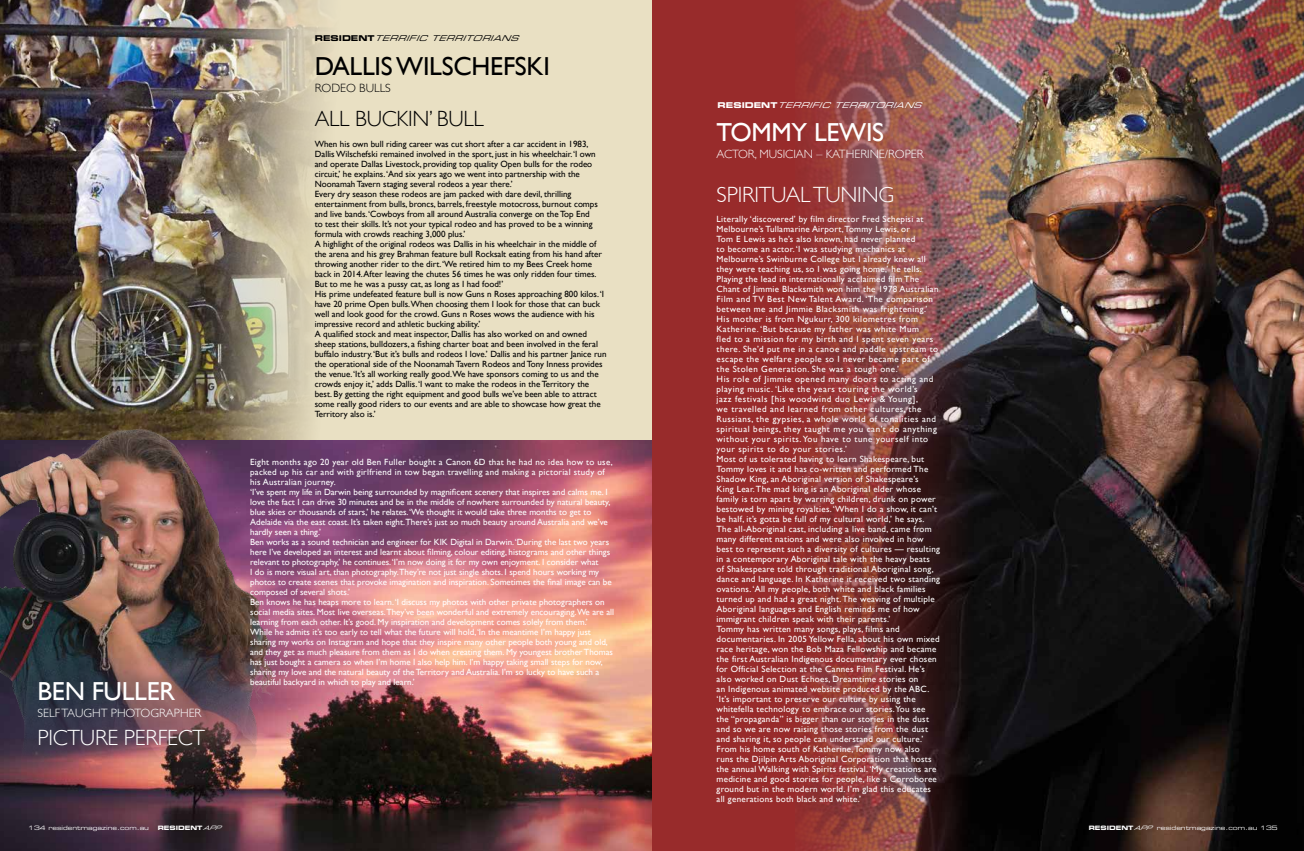
<style>
.page{position:relative;width:1304px;height:851px;background:#fff}
.page>*{position:absolute;margin:0;border:0;box-sizing:border-box;transform-origin:0 0}
.t1{font:26px "Gill Sans";letter-spacing:-.01em;color:#fff}
.t2{font:26px "Gill Sans";letter-spacing:-.01em;color:#000}
.t3{font:300 22px "Gill Sans";letter-spacing:-.01em;color:#fff}
.t4{font:300 22px "Gill Sans";letter-spacing:-.01em;color:#000}
.t5{font:300 12px "Gill Sans";color:#fff}
.t6{font:300 12px "Gill Sans";color:#000}
.t7{font:9px/10px "Gill Sans";letter-spacing:.03em;color:#fff}
.t8{font:9px/10px "Gill Sans";color:#000}
.t9{font:9px/10px "Gill Sans";color:#fff}
.t10{font:italic 8px "Eurostile LT Std Ex 2";color:#000}
.t11{font:italic 8px "Eurostile LT Std Ex 2";color:#fff}
.t12{font:6px "Eurostile LT Std Ex 2";color:#fff}
.t13{font:6px "Eurostile LT Std Bold Ex 2";color:#fff}
.s1{font-family:"Eurostile LT Std Bold Ex 2";font-style:normal}
.s2{font-family:"Eurostile LT Std Ex 2";font-style:italic}
.s3{font-family:"Eurostile LT Std Bold Ex 2"}
.s4{font-style:italic}
</style>
<div class="page">
<img style="left:0;top:0;width:652px;height:850px">
<img style="left:84px;top:0;width:568px;height:439px">
<div style="left:652px;top:0;width:421px;height:850px;background:#982b2b"></div>
<img style="left:795px;top:0;width:509px;height:850px">
<img style="left:0;top:405px;width:303px;height:440px">
<h1 class="t1" style="left:38px;top:676px;width:139px">BEN FULLER</h1>
<h3 class="t5" style="left:38px;top:703px;width:165px">SELF TAUGHT PHOTOGRAPHER</h3>
<h2 class="t3" style="left:38px;top:720px;width:169px">PICTURE PERFECT</h2>
<p class="t10" style="left:315px;top:33px;width:210px"><span class="s1">R E S I D E N T</span> TERRIFICTERRITORIANS</p>
<h1 class="t2" style="left:315px;top:51px;width:237px">DALLIS WILSCHEFSKI</h1>
<h3 class="t6" style="left:315px;top:79px;width:78px">RODEO BULLS</h3>
<h2 class="t4" style="left:315px;top:102px;width:171px">ALL BUCKIN’ BULL</h2>
<p class="t8" style="left:315px;top:139px;width:293px">When his own bull riding career was cut short after a car accident in 1983, Dallis Wilschefski remained involved in the sport, just in his wheelchair. ‘I own and operate Dallas Livestock, providing top quality Open bulls for the rodeo circuit,’ he explains. ‘And six years ago we went into partnership with the Noonamah Tavern staging several rodeos a year there.’<br>Every dry season these rodeos are jam packed with dare devil, thrilling entertainment from bulls, broncs, barrels, freestyle motocross, burnout comps and live bands. ‘Cowboys from all around Australia converge on the Top End<br>to test their skills. It’s not your typical rodeo and has proved to be a winning formula with crowds reaching 3,000 plus.’<br>A highlight of the original rodeos was Dallis in his wheelchair in the middle of the arena and his grey Brahman feature bull Rocksalt eating from his hand after throwing another rider to the dirt. ‘We retired him to my Bees Creek home back in 2014. After leaving the chutes 56 times he was only ridden four times.<br>But to me he was a pussy cat, as long as I had food!’<br>His prime undefeated feature bull is now Guns n Roses approaching 800 kilos. ‘I have 20 prime Open bulls.When choosing them I look for those that can buck well and look good for the crowd. Guns n Roses wows the audience with his impressive record and athletic bucking ability.’<br>A qualified stock and meat inspector, Dallis has also worked on and owned sheep stations, bulldozers, a fishing charter boat and been involved in the feral buffalo industry. ‘But it’s bulls and rodeos I love.’ Dallis and his partner Janice run the operational side of the Noonamah Tavern Rodeos and Tony Inness provides the venue. ‘It’s all working really good.We have sponsors coming to us and the crowds enjoy it,’ adds Dallis. ‘I want to make the rodeos in the Territory the best. By getting the right equipment and good bulls we’ve been able to attract some really good riders to our events and are able to showcase how great the Territory also is.’</p>
<p class="t9" style="left:250px;top:457px;width:365px">Eight months ago 20 year old Ben Fuller bought a Canon 6D that he had no idea how to use, packed up his car and with girlfriend in tow began travelling and making a pictorial study of his Australian journey.<br>‘I’ve spent my life in Darwin being surrounded by magnificent scenery that inspires and calms me. I love the fact I can drive 30 minutes and be in the middle of nowhere surrounded by natural beauty, blue skies or thousands of stars,’ he relates. ‘We thought it would take three months to get to Adelaide via the east coast. It’s taken eight.There’s just so much beauty around Australia and we’ve hardly seen a thing.’<br>Ben works as a sound technician and engineer for KIK Digital in Darwin. ‘During the last two years here I’ve developed an interest and learnt about filming, colour editing, histograms and other things relevant to photography,’ he continues. ‘I’m now doing it for my own enjoyment. I consider what<br>I do is more visual art, than photography.They’re not just single shots. I spend hours working my photos to create scenes that provoke imagination and inspiration. Sometimes the final image can be composed of several shots.’<br>Ben knows he has heaps more to learn. ‘I discuss my photos with other private photographers on social media sites. Most live overseas.They’ve been wonderful and extremely encouraging.We are all learning from each other. It’s good. My inspiration and development comes solely from them.’<br>While he admits it’s too early to tell what the future will hold, ‘In the meantime I’m happy just sharing my works on Instagram and hope that they inspire many other people both young and old, and they get as much pleasure from them as I do when creating them. My youngest brother Thomas has just bought a camera so when I’m home I also help him. I’m happy taking small steps for now, sharing my love and the natural beauty of the Territory and Australia. I’m so lucky to have such a beautiful backyard in which to play and learn.’</p>
<p class="t12" style="left:28px;top:823px;width:122px">134 residentmagazine.com.au</p>
<p class="t13" style="left:158px;top:823px;width:69px">RESIDENT<span class="s2">APP</span></p>
<p class="t11" style="left:718px;top:99px;width:210px"><span class="s1">R E S I D E N T</span> TERRIFICTERRITORIANS</p>
<h1 class="t1" style="left:717px;top:116px;width:169px">TOMMY LEWIS</h1>
<h3 class="t5" style="left:717px;top:144px;width:209px">ACTOR, MUSICIAN – KATHERINE/ROPER</h3>
<h2 class="t3" style="left:717px;top:177px;width:179px">SPIRITUAL TUNING</h2>
<p class="t7" style="left:717px;top:213px;width:225px">Literally ‘discovered’ by film director Fred Schepisi at Melbourne’s Tullamarine Airport, Tommy Lewis, or<br>Tom E Lewis as he’s also known, had never planned<br>to become an actor. ‘I was studying mechanics at Melbourne’s Swinburne College but I already knew all they were teaching us, so I was going home,’ he tells.<br>Playing the lead in internationally acclaimed film The Chant of Jimmie Blacksmith won him the 1978 Australian Film and TV Best New Talent Award. ‘The comparison between me and Jimmie Blacksmith was frightening.’ His mother is from Ngukurr, 300 kilometres from Katherine. ‘But because my father was white Mum<br>fled to a mission for my birth and I spent seven years there. She’d put me in a canoe and paddle upstream to escape the welfare people so I never became part of the Stolen Generation. She was a tough one.’<br>His role of Jimmie opened many doors to acting and playing music. ‘Like the years touring the world’s<br>jazz festivals [his woodwind duo Lewis &amp; Young],<br>we travelled and learned from other cultures, the Russians, the gypsies, a whole world of tonalities and spiritual beings, they taught me you can’t do anything without your spirits. You have to tune yourself into your spirits to do your stories.’<br>Most of us tolerated having to learn Shakespeare, but Tommy loves it and has co-written and performed The Shadow King, an Aboriginal version of Shakespeare’s<br>King Lear. The mad king is an Aboriginal elder whose family is torn apart by warring children, drunk on power bestowed by mining royalties. ‘When I do a show, it can’t be half, it’s gotta be full of my cultural world,’ he says.<br>The all-Aboriginal cast, including a live band, came from many different nations and were also involved in how best to represent such a diversity of cultures — resulting in a contemporary Aboriginal tale with the heavy beats<br>of Shakespeare told through traditional Aboriginal song, dance and language. In Katherine it received two standing ovations. ‘All my people, both white and black families turned up and had a great night. The weaving of multiple Aboriginal languages and English reminds me of how immigrant children speak with their parents.’<br>Tommy has written many songs, plays, films and documentaries. In 2005 Yellow Fella, about his own mixed race heritage, won the Bob Maza Fellowship and became the first Australian Indigenous documentary ever chosen for Official Selection at the Cannes Film Festival. He’s also worked on Dust Echoes, Dreamtime stories on<br>an Indigenous animated website produced by the ABC. ‘It’s important to preserve our culture by using the whitefella technology to embrace our stories. You see the “propaganda” is bigger than our stories in the dust and so we are now raising those stories from the dust and sharing it, so people can understand our culture.’ From his home south of Katherine, Tommy now also<br>runs the Djilpin Arts Aboriginal Corporation that hosts the annual Walking with Spirits festival. ‘My creations are medicine and good stories for people, like a Corroboree ground but in the modern world. I’m glad this educates all generations both black and white.’</p>
<p class="t12" style="left:1089px;top:823px;width:190px"><span class="s3">RESIDENT</span><span class="s4">APP</span> residentmagazine.com.au 135</p>
</div>
